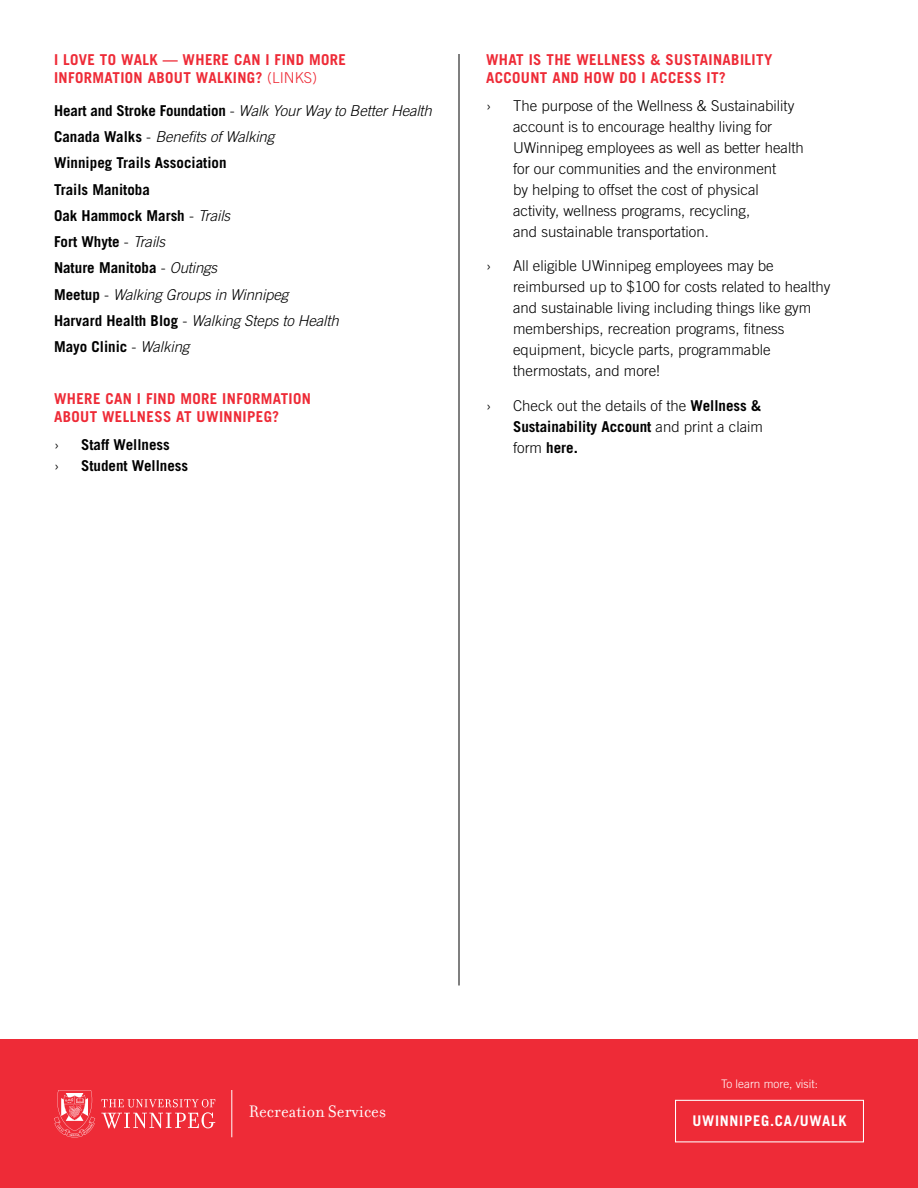
<style>
.page{position:relative;width:918px;height:1188px;background:#fff}
.page>*{position:absolute;margin:0;border:0;box-sizing:border-box;transform-origin:0 0}
.t1{font:17.85px "Filosofia OT";letter-spacing:.005em;color:#fff}
.t2{font:300 15px/21px "Trade Gothic LT Std";color:#000}
.t3{font:700 15px/26.2px "Trade Gothic LT Std";color:#000}
.t4{font:700 15px/18px "Trade Gothic LT Std";letter-spacing:.025em;color:#ee2b37}
.t5{font:700 14.7px "Trade Gothic LT Std";letter-spacing:.05em;color:#fff}
.t6{font:300 11.7px "Trade Gothic LT Std";color:#fff}
.s1{font-weight:300}
.s2{font-weight:300;font-style:italic}
.s3{font-weight:700}
</style>
<div class="page">
<hr style="left:459px;top:54px;width:1px;height:932px;background:#000">
<div style="left:0;top:1040px;width:918px;height:148px;background:#ee2b37"></div>
<hr style="left:231px;top:1090px;width:1px;height:47px;background:#fff">
<svg style="left:101px;top:1099px;width:114px;height:29px"></svg>
<svg style="left:54px;top:1090px;width:41px;height:47px"></svg>
<div style="left:675px;top:1100px;width:189px;height:42px;border:1px solid #fff"></div>
<p class="t4" style="left:54px;top:50px;width:294px">I LOVE TO WALK — WHERE CAN I FIND MORE<br>INFORMATION ABOUT WALKING? <span class="s1">(LINKS)</span></p>
<p class="t3" style="left:54px;top:97px;width:379px">Heart and Stroke Foundation <span class="s1">-</span> <span class="s2">Walk Your Way to Better Health<br></span>Canada Walks <span class="s1">-</span> <span class="s2">Benefits of Walking<br></span>Winnipeg Trails Association<br>Trails Manitoba<br>Oak Hammock Marsh <span class="s1">-</span> <span class="s2">Trails<br></span>Fort Whyte <span class="s1">-</span> <span class="s2">Trails<br></span>Nature Manitoba <span class="s1">-</span> <span class="s2">Outings<br></span>Meetup <span class="s1">-</span> <span class="s2">Walking Groups in Winnipeg<br></span>Harvard Health Blog <span class="s1">-</span> <span class="s2">Walking Steps to Health<br></span>Mayo Clinic <span class="s1">-</span> <span class="s2">Walking</span></p>
<p class="t4" style="left:54px;top:389px;width:259px">WHERE CAN I FIND MORE INFORMATION<br>ABOUT WELLNESS AT UWINNIPEG?</p>
<p class="t2" style="left:54px;top:434px;width:6px">›</p>
<p class="t3" style="left:81px;top:431px;width:90px">Staff Wellness</p>
<p class="t2" style="left:54px;top:455px;width:6px">›</p>
<p class="t3" style="left:81px;top:452px;width:109px">Student Wellness</p>
<p class="t4" style="left:486px;top:50px;width:288px">WHAT IS THE WELLNESS &amp; SUSTAINABILITY<br>ACCOUNT AND HOW DO I ACCESS IT?</p>
<p class="t2" style="left:486px;top:95px;width:6px">›</p>
<p class="t2" style="left:513px;top:95px;width:292px">The purpose of the Wellness &amp; Sustainability account is to encourage healthy living for UWinnipeg employees as well as better health for our communities and the environment<br>by helping to offset the cost of physical activity, wellness programs, recycling,<br>and sustainable transportation.</p>
<p class="t2" style="left:486px;top:255px;width:6px">›</p>
<p class="t2" style="left:513px;top:255px;width:319px">All eligible UWinnipeg employees may be reimbursed up to $100 for costs related to healthy and sustainable living including things like gym memberships, recreation programs, fitness equipment, bicycle parts, programmable thermostats, and more!</p>
<p class="t2" style="left:486px;top:395px;width:6px">›</p>
<p class="t2" style="left:513px;top:395px;width:252px">Check out the details of the <span class="s3">Wellness &amp;<br>Sustainability Account</span> and print a claim form <span class="s3">here.</span></p>
<p class="t1" style="left:249px;top:1102px;width:139px">Recreation Services</p>
<p class="t6" style="left:721px;top:1077px;width:98px">To learn more, visit:</p>
<p class="t5" style="left:692px;top:1112px;width:156px">UWINNIPEG.CA/UWALK</p>
</div>
